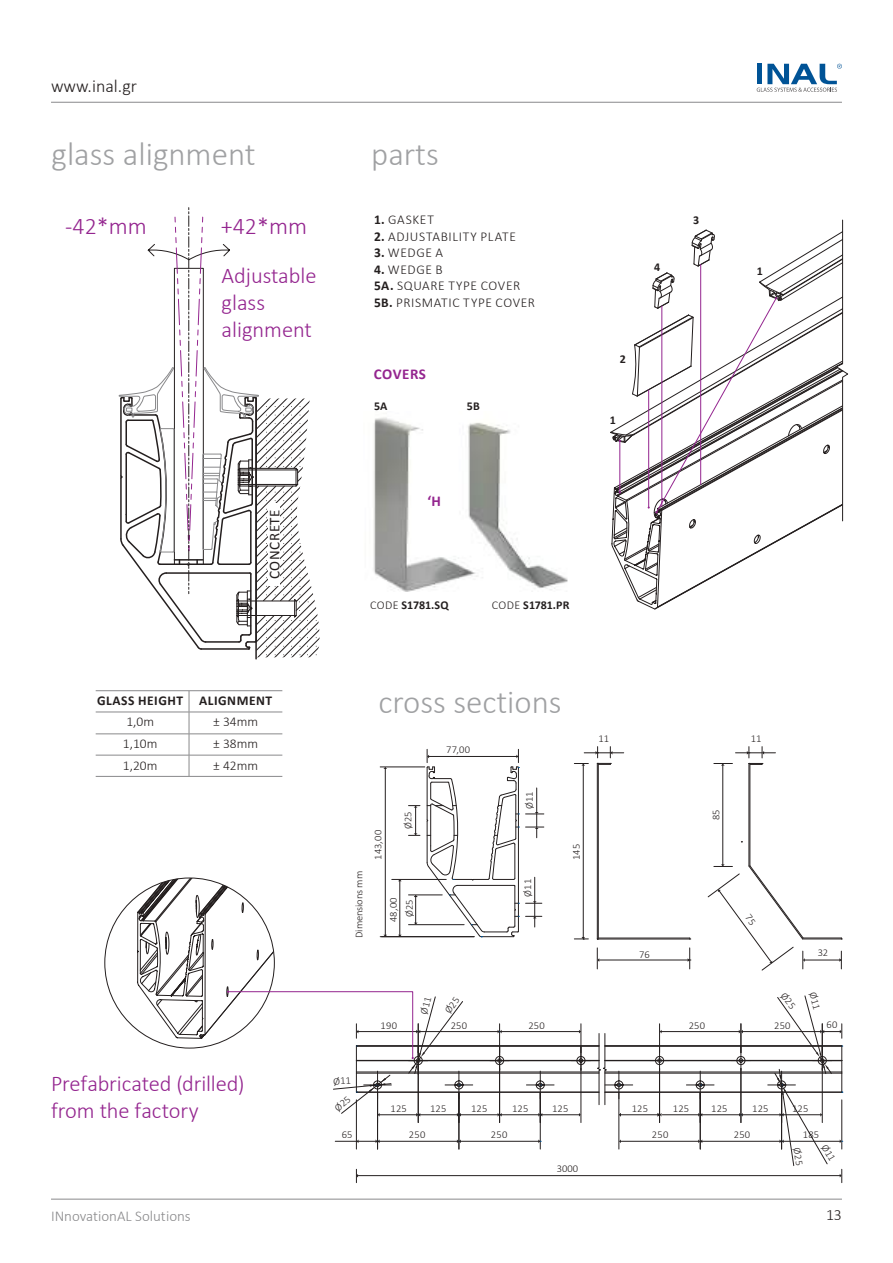
<style>
.page{position:relative;width:893px;height:1263px;background:#fff}
.page>*{position:absolute;margin:0;border:0;box-sizing:border-box;transform-origin:0 0}
.t1{font:300 33px "Calibri";color:#a0a1a3}
.t2{font:300 24px "Calibri";color:#94258f}
.t3{font:300 22.5px/27px "Calibri";color:#94258f}
.t4{font:300 18px "Calibri";color:#241f1f}
.t5{font:300 15.75px "Calibri";color:#241f1f}
.t6{font:300 15px "Calibri";color:#89898b}
.t7{font:700 15px "Calibri";letter-spacing:.03em;color:#94258f}
.t8{font:15px "Calibri";letter-spacing:.04em;color:#241f1f}
.t9{font:300 13.5px/16.5px "Calibri";letter-spacing:.04em;color:#241f1f}
.t10{font:700 13.5px "Calibri";letter-spacing:.04em;color:#241f1f}
.t11{font:700 12px "Calibri";letter-spacing:-.005em;color:#241f1f}
.t12{font:300 10.5px "Calibri";letter-spacing:.015em;color:#241f1f}
.t13{font:300 10.5px "Calibri";letter-spacing:-.01em;color:#241f1f}
.s1{font-weight:700}
.s2{font-weight:300}
</style>
<div class="page">
<hr style="left:51px;top:102px;width:791px;height:1px;background:#89898b">
<hr style="left:51px;top:1199px;width:791px;height:1px;background:#89898b">
<svg style="left:757px;top:64px;width:85px;height:28px"></svg>
<img style="left:373px;top:417px;width:195px;height:174px">
<svg style="left:526px;top:788px;width:18px;height:50px"></svg>
<svg style="left:526px;top:877px;width:16px;height:50px"></svg>
<hr style="left:749px;top:763px;width:1px;height:103px;background:#241f1f">
<hr style="left:803px;top:939px;width:38px;height:1px;background:#241f1f">
<hr style="left:803px;top:938px;width:38px;height:1px;background:#241f1f">
<hr style="left:750px;top:764px;width:1px;height:102px;background:#241f1f">
<hr style="left:504px;top:1060px;width:73px;height:1px;background:#241f1f">
<hr style="left:745px;top:1060px;width:73px;height:1px;background:#241f1f">
<hr style="left:664px;top:1060px;width:73px;height:1px;background:#241f1f">
<hr style="left:605px;top:1060px;width:50px;height:1px;background:#241f1f">
<hr style="left:356px;top:1100px;width:1px;height:49px;background:#241f1f">
<hr style="left:377px;top:1093px;width:1px;height:56px;background:#241f1f">
<hr style="left:379px;top:1141px;width:78px;height:1px;background:#241f1f">
<hr style="left:459px;top:1093px;width:1px;height:56px;background:#241f1f">
<hr style="left:540px;top:1093px;width:1px;height:56px;background:#241f1f">
<hr style="left:460px;top:1141px;width:80px;height:1px;background:#241f1f">
<hr style="left:701px;top:1141px;width:79px;height:1px;background:#241f1f">
<hr style="left:500px;top:1114px;width:39px;height:1px;background:#241f1f">
<hr style="left:581px;top:1068px;width:1px;height:54px;background:#241f1f">
<hr style="left:542px;top:1114px;width:37px;height:1px;background:#241f1f">
<hr style="left:501px;top:1031px;width:79px;height:1px;background:#241f1f">
<hr style="left:662px;top:1114px;width:37px;height:1px;background:#241f1f">
<hr style="left:702px;top:1114px;width:37px;height:1px;background:#241f1f">
<hr style="left:741px;top:1068px;width:1px;height:54px;background:#241f1f">
<hr style="left:742px;top:1114px;width:38px;height:1px;background:#241f1f">
<hr style="left:619px;top:1093px;width:1px;height:56px;background:#241f1f">
<hr style="left:700px;top:1093px;width:1px;height:56px;background:#241f1f">
<hr style="left:620px;top:1141px;width:79px;height:1px;background:#241f1f">
<hr style="left:659px;top:1068px;width:1px;height:54px;background:#241f1f">
<hr style="left:620px;top:1114px;width:39px;height:1px;background:#241f1f">
<hr style="left:742px;top:1031px;width:79px;height:1px;background:#241f1f">
<hr style="left:661px;top:1031px;width:78px;height:1px;background:#241f1f">
<hr style="left:356px;top:1092px;width:243px;height:1px;background:#241f1f">
<hr style="left:356px;top:1073px;width:243px;height:1px;background:#241f1f">
<hr style="left:356px;top:1072px;width:243px;height:1px;background:#241f1f">
<hr style="left:356px;top:1046px;width:243px;height:1px;background:#241f1f">
<hr style="left:605px;top:1092px;width:237px;height:1px;background:#241f1f">
<hr style="left:605px;top:1073px;width:237px;height:1px;background:#241f1f">
<hr style="left:605px;top:1072px;width:237px;height:1px;background:#241f1f">
<hr style="left:605px;top:1046px;width:237px;height:1px;background:#241f1f">
<hr style="left:358px;top:1175px;width:483px;height:1px;background:#241f1f">
<svg style="left:356px;top:1169px;width:2px;height:13px"></svg>
<svg style="left:571px;top:1024px;width:62px;height:81px"></svg>
<svg style="left:650px;top:1024px;width:19px;height:46px"></svg>
<svg style="left:731px;top:1024px;width:20px;height:46px"></svg>
<svg style="left:526px;top:1071px;width:28px;height:51px"></svg>
<svg style="left:457px;top:1139px;width:4px;height:4px"></svg>
<svg style="left:335px;top:1139px;width:45px;height:4px"></svg>
<svg style="left:698px;top:1139px;width:4px;height:4px"></svg>
<svg style="left:686px;top:1071px;width:28px;height:51px"></svg>
<svg style="left:739px;top:1113px;width:4px;height:3px"></svg>
<hr style="left:583px;top:765px;width:1px;height:174px;background:#241f1f">
<svg style="left:574px;top:937px;width:14px;height:3px"></svg>
<hr style="left:599px;top:960px;width:91px;height:1px;background:#241f1f">
<svg style="left:597px;top:948px;width:2px;height:21px"></svg>
<svg style="left:688px;top:948px;width:3px;height:21px"></svg>
<hr style="left:722px;top:765px;width:1px;height:100px;background:#241f1f">
<hr style="left:598px;top:764px;width:1px;height:174px;background:#241f1f">
<hr style="left:597px;top:763px;width:1px;height:176px;background:#241f1f">
<hr style="left:597px;top:939px;width:93px;height:1px;background:#241f1f">
<hr style="left:598px;top:938px;width:92px;height:1px;background:#241f1f">
<svg style="left:574px;top:747px;width:50px;height:18px"></svg>
<svg style="left:714px;top:747px;width:61px;height:18px"></svg>
<hr style="left:805px;top:960px;width:36px;height:1px;background:#241f1f">
<svg style="left:839px;top:951px;width:3px;height:18px"></svg>
<svg style="left:610px;top:219px;width:238px;height:391px"></svg>
<hr style="left:96px;top:690px;width:93px;height:1px;background:#89898b">
<hr style="left:189px;top:690px;width:93px;height:1px;background:#89898b">
<hr style="left:96px;top:712px;width:93px;height:1px;background:#89898b">
<hr style="left:96px;top:734px;width:93px;height:1px;background:#89898b">
<hr style="left:96px;top:755px;width:93px;height:1px;background:#89898b">
<hr style="left:96px;top:776px;width:93px;height:1px;background:#89898b">
<hr style="left:255px;top:398px;width:2px;height:261px;background:#241f1f">
<svg style="left:118px;top:208px;width:202px;height:449px"></svg>
<svg style="left:137px;top:691px;width:382px;height:431px"></svg>
<svg style="left:768px;top:995px;width:75px;height:187px"></svg>
<svg style="left:708px;top:864px;width:97px;height:107px"></svg>
<h3 class="t4" style="left:51px;top:80px;width:88px">www.inal.gr</h3>
<h1 class="t1" style="left:52px;top:134px;width:206px">glass alignment</h1>
<h2 class="t2" style="left:65px;top:211px;width:83px">-42*mm</h2>
<h2 class="t2" style="left:221px;top:211px;width:88px">+42*mm</h2>
<h3 class="t3" style="left:221px;top:262px;width:97px">Adjustable glass alignment</h3>
<p class="t8" style="left:266px;top:579px;width:71px;rotate:-90deg">CONCRETE</p>
<h1 class="t1" style="left:371px;top:134px;width:69px">parts</h1>
<p class="t9" style="left:374px;top:211px;width:61px"><span class="s1">1.</span> GASKET</p>
<p class="t9" style="left:374px;top:228px;width:143px"><span class="s1">2.</span> ADJUSTABILITY PLATE</p>
<p class="t9" style="left:374px;top:244px;width:71px"><span class="s1">3.</span> WEDGE A</p>
<p class="t9" style="left:374px;top:261px;width:163px"><span class="s1">4.</span> WEDGE B<br><span class="s1">5A.</span> SQUARE TYPE COVER<br><span class="s1">5B.</span> PRISMATIC TYPE COVER</p>
<p class="t7" style="left:374px;top:369px;width:54px">COVERS</p>
<p class="t11" style="left:374px;top:401px;width:15px">5A</p>
<p class="t11" style="left:467px;top:401px;width:14px">5B</p>
<p class="t7" style="left:427px;top:490px;width:15px">‘Η</p>
<p class="t11" style="left:370px;top:600px;width:80px"><span class="s2">CODE</span> S1781.SQ</p>
<p class="t11" style="left:492px;top:600px;width:79px"><span class="s2">CODE</span> S1781.PR</p>
<p class="t11" style="left:654px;top:262px;width:8px">4</p>
<p class="t11" style="left:693px;top:215px;width:8px">3</p>
<p class="t11" style="left:620px;top:354px;width:8px">2</p>
<p class="t11" style="left:610px;top:416px;width:8px">1</p>
<p class="t11" style="left:757px;top:266px;width:8px">1</p>
<p class="t10" style="left:97px;top:695px;width:177px">GLASS HEIGHT ALIGNMENT</p>
<p class="t9" style="left:126px;top:713px;width:29px">1,0m</p>
<p class="t9" style="left:213px;top:713px;width:46px">± 34mm</p>
<p class="t9" style="left:123px;top:735px;width:36px">1,10m</p>
<p class="t9" style="left:213px;top:735px;width:46px">± 38mm</p>
<p class="t9" style="left:123px;top:757px;width:36px">1,20m</p>
<p class="t9" style="left:213px;top:757px;width:46px">± 42mm</p>
<h3 class="t3" style="left:51px;top:1069px;width:195px">Prefabricated (drilled) from the factory</h3>
<p class="t6" style="left:51px;top:1210px;width:141px">INnovationAL Solutions</p>
<h1 class="t1" style="left:378px;top:682px;width:185px">cross sections</h1>
<p class="t12" style="left:446px;top:743px;width:25px">77,00</p>
<p class="t13" style="left:352px;top:938px;width:68px;rotate:-90deg">Dimensions mm</p>
<p class="t12" style="left:371px;top:860px;width:31px;rotate:-90deg">143,00</p>
<p class="t12" style="left:404px;top:829px;width:19px;rotate:-90deg">Ø25</p>
<p class="t12" style="left:387px;top:922px;width:27px;rotate:-90deg">48,00</p>
<p class="t12" style="left:405px;top:917px;width:19px;rotate:-90deg">Ø25</p>
<p class="t12" style="left:525px;top:809px;width:19px;rotate:-90deg">Ø11</p>
<p class="t12" style="left:523px;top:897px;width:19px;rotate:-90deg">Ø11</p>
<p class="t12" style="left:572px;top:860px;width:17px;rotate:-90deg">145</p>
<p class="t12" style="left:599px;top:734px;width:12px">11</p>
<p class="t12" style="left:751px;top:734px;width:12px">11</p>
<p class="t12" style="left:639px;top:948px;width:12px">76</p>
<p class="t12" style="left:712px;top:820px;width:12px;rotate:-90deg">85</p>
<p class="t12" style="left:818px;top:948px;width:12px">32</p>
<p class="t12" style="left:380px;top:1021px;width:18px">190</p>
<p class="t12" style="left:451px;top:1021px;width:18px">250</p>
<p class="t12" style="left:528px;top:1021px;width:18px">250</p>
<p class="t12" style="left:689px;top:1021px;width:18px">250</p>
<p class="t12" style="left:774px;top:1021px;width:18px">250</p>
<p class="t12" style="left:826px;top:1018px;width:12px">60</p>
<p class="t12" style="left:391px;top:1104px;width:18px">125</p>
<p class="t12" style="left:430px;top:1104px;width:18px">125</p>
<p class="t12" style="left:471px;top:1104px;width:18px">125</p>
<p class="t12" style="left:512px;top:1104px;width:18px">125</p>
<p class="t12" style="left:552px;top:1104px;width:18px">125</p>
<p class="t12" style="left:711px;top:1104px;width:18px">125</p>
<p class="t12" style="left:632px;top:1104px;width:18px">125</p>
<p class="t12" style="left:673px;top:1104px;width:18px">125</p>
<p class="t12" style="left:752px;top:1104px;width:18px">125</p>
<p class="t12" style="left:792px;top:1104px;width:18px">125</p>
<p class="t12" style="left:652px;top:1130px;width:18px">250</p>
<p class="t12" style="left:734px;top:1130px;width:18px">250</p>
<p class="t12" style="left:342px;top:1128px;width:12px">65</p>
<p class="t12" style="left:409px;top:1130px;width:18px">250</p>
<p class="t12" style="left:491px;top:1130px;width:18px">250</p>
<p class="t12" style="left:803px;top:1130px;width:18px">185</p>
<p class="t12" style="left:557px;top:1165px;width:23px">3000</p>
<p class="t5" style="left:826px;top:1209px;width:17px">13</p>
</div>
